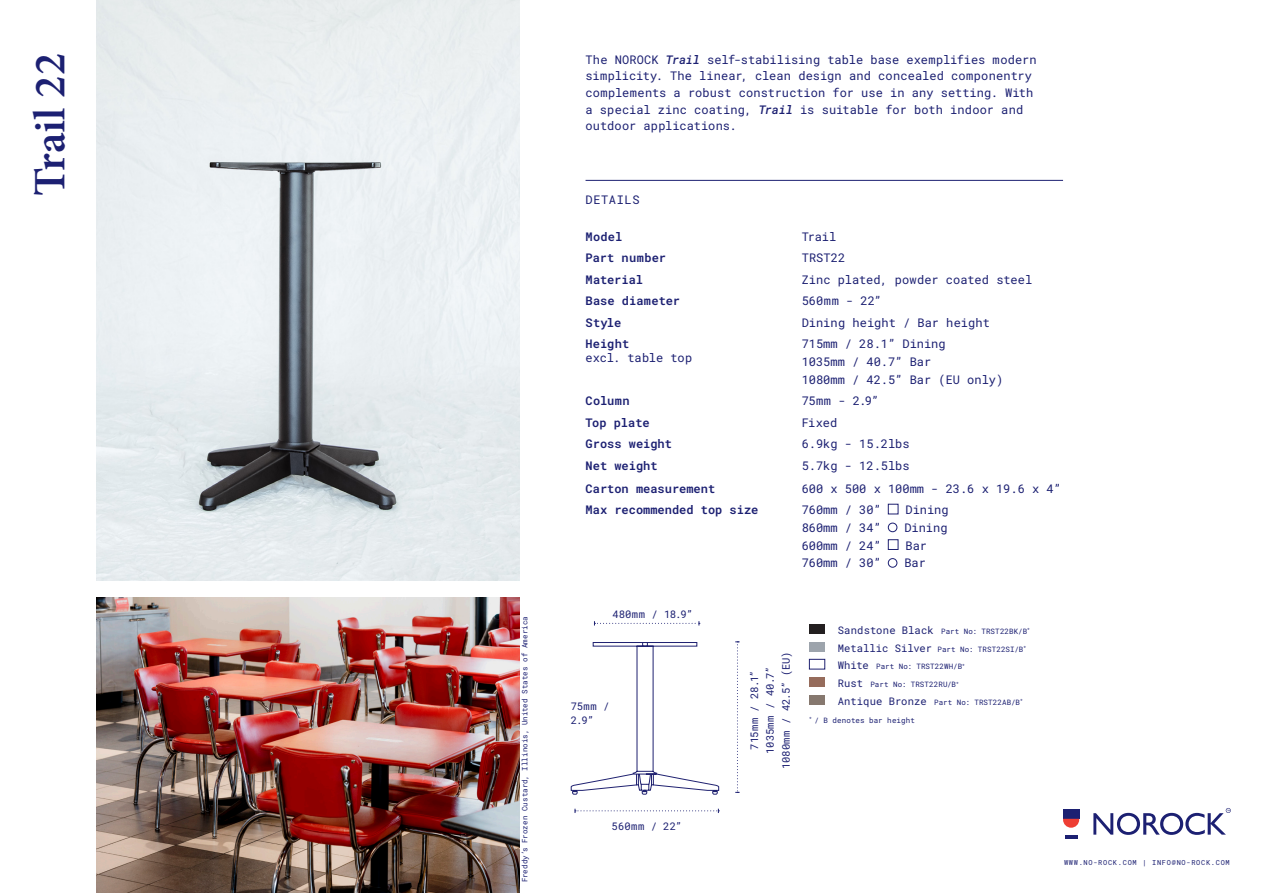
<style>
.page{position:relative;width:1263px;height:893px;background:#fff}
.page>*{position:absolute;margin:0;border:0;box-sizing:border-box;transform-origin:0 0}
.t1{font:600 45px "Minion Pro";color:#1c2072}
.Main_Paragraph_Style{font:12px/16.5px "Roboto Mono";color:#1c2072}
.t2{font:600 12px "Roboto Mono";color:#1c2072}
.Main_Paragraph_Style-2{font:12px "Roboto Mono";letter-spacing:.05em;color:#1c2072}
.t3{font:10.5px "Roboto Mono";letter-spacing:.01em;color:#1c2072}
.t4{font:7.5px "Roboto Mono";letter-spacing:.015em;color:#1c2072}
.t5{font:7.05px "Roboto Mono";letter-spacing:.1em;color:#1c2072}
.s1{font-weight:500;font-style:italic}
.s2{font-weight:600}
.s3{font-size:10.5px}
</style>
<div class="page">
<svg style="left:1065px;top:835px;width:12px;height:3px"></svg>
<div style="left:1063px;top:809px;width:16px;height:10px;background:#1c2072"></div>
<svg style="left:1063px;top:819px;width:16px;height:9px"></svg>
<svg style="left:1093px;top:808px;width:138px;height:27px"></svg>
<img style="left:96px;top:0;width:424px;height:580px">
<div style="left:888px;top:504px;width:10px;height:10px;background:#fff;border:1px solid #1f2170"></div>
<div style="left:888px;top:523px;width:9px;height:9px;border:1px solid #1c2072;border-radius:50%"></div>
<div style="left:888px;top:539px;width:10px;height:11px;background:#fff;border:1px solid #1f2170"></div>
<div style="left:888px;top:558px;width:9px;height:9px;border:1px solid #1c2072;border-radius:50%"></div>
<div style="left:809px;top:624px;width:15px;height:10px;background:#231f20"></div>
<div style="left:809px;top:642px;width:15px;height:9px;background:#9da4ac"></div>
<div style="left:809px;top:659px;width:16px;height:10px;background:#fff;border:1px solid #1f2170"></div>
<div style="left:809px;top:677px;width:15px;height:10px;background:#966c5c"></div>
<div style="left:809px;top:695px;width:15px;height:10px;background:#86786f"></div>
<hr style="left:585px;top:180px;width:478px;height:1px;background:#1c2072">
<svg style="left:574px;top:809px;width:145px;height:4px"></svg>
<svg style="left:735px;top:641px;width:5px;height:152px"></svg>
<svg style="left:594px;top:621px;width:106px;height:4px"></svg>
<svg style="left:570px;top:642px;width:150px;height:153px"></svg>
<img style="left:97px;top:597px;width:423px;height:296px">
<p class="t1" style="left:19px;top:196px;width:144px;rotate:-90deg">Trail 22</p>
<p class="t4" style="left:520px;top:882px;width:268px;rotate:-90deg">Freddy’s Frozen Custard, Illinois, United States of America</p>
<p class="Main_Paragraph_Style" style="left:585px;top:51px;width:452px">The NOROCK <span class="s1">Trail</span> self-stabilising table base exemplifies modern simplicity. The linear, clean design and concealed componentry complements a robust construction for use in any setting. With a special zinc coating, <span class="s1">Trail</span> is suitable for both indoor and outdoor applications.</p>
<p class="Main_Paragraph_Style-2" style="left:585px;top:191px;width:55px">DETAILS</p>
<p class="t2" style="left:586px;top:228px;width:38px">Model</p>
<p class="Main_Paragraph_Style" style="left:802px;top:228px;width:36px">Trail</p>
<p class="t2" style="left:586px;top:249px;width:82px">Part number</p>
<p class="Main_Paragraph_Style" style="left:802px;top:249px;width:45px">TRST22</p>
<p class="t2" style="left:586px;top:271px;width:59px">Material</p>
<p class="Main_Paragraph_Style" style="left:802px;top:271px;width:232px">Zinc plated, powder coated steel</p>
<p class="t2" style="left:586px;top:292px;width:96px">Base diameter</p>
<p class="Main_Paragraph_Style" style="left:802px;top:292px;width:81px">560mm - 22”</p>
<p class="t2" style="left:586px;top:314px;width:37px">Style</p>
<p class="Main_Paragraph_Style" style="left:802px;top:314px;width:190px">Dining height / Bar height</p>
<p class="Main_Paragraph_Style" style="left:586px;top:337px;width:108px;line-height:13.5px"><span class="s2">Height<br></span>excl. table top</p>
<p class="Main_Paragraph_Style" style="left:802px;top:335px;width:145px">715mm / 28.1” Dining</p>
<p class="Main_Paragraph_Style" style="left:802px;top:353px;width:131px">1035mm / 40.7” Bar</p>
<p class="Main_Paragraph_Style" style="left:802px;top:371px;width:203px">1080mm / 42.5” Bar (EU only)</p>
<p class="t2" style="left:586px;top:392px;width:46px">Column</p>
<p class="Main_Paragraph_Style" style="left:802px;top:392px;width:79px">75mm - 2.9”</p>
<p class="t2" style="left:586px;top:414px;width:66px">Top plate</p>
<p class="Main_Paragraph_Style" style="left:802px;top:414px;width:37px">Fixed</p>
<p class="t2" style="left:586px;top:435px;width:88px">Gross weight</p>
<p class="Main_Paragraph_Style" style="left:802px;top:435px;width:109px">6.9kg - 15.2lbs</p>
<p class="t2" style="left:586px;top:457px;width:73px">Net weight</p>
<p class="Main_Paragraph_Style" style="left:802px;top:457px;width:109px">5.7kg - 12.5lbs</p>
<p class="t2" style="left:586px;top:480px;width:131px">Carton measurement</p>
<p class="Main_Paragraph_Style" style="left:802px;top:480px;width:261px">600 x 500 x 100mm - 23.6 x 19.6 x 4”</p>
<p class="t2" style="left:586px;top:502px;width:174px">Max recommended top size</p>
<p class="Main_Paragraph_Style" style="left:802px;top:501px;width:81px">760mm / 30”</p>
<p class="Main_Paragraph_Style" style="left:905px;top:501px;width:45px">Dining</p>
<p class="Main_Paragraph_Style" style="left:802px;top:519px;width:81px">860mm / 34”</p>
<p class="Main_Paragraph_Style" style="left:904px;top:519px;width:45px">Dining</p>
<p class="Main_Paragraph_Style" style="left:802px;top:537px;width:81px">600mm / 24”</p>
<p class="Main_Paragraph_Style" style="left:905px;top:537px;width:23px">Bar</p>
<p class="Main_Paragraph_Style" style="left:802px;top:554px;width:81px">760mm / 30”</p>
<p class="Main_Paragraph_Style" style="left:904px;top:554px;width:23px">Bar</p>
<p class="t3" style="left:612px;top:607px;width:82px">480mm / 18.9”</p>
<p class="t3" style="left:571px;top:699px;width:40px">75mm /</p>
<p class="t3" style="left:571px;top:713px;width:24px">2.9”</p>
<p class="t3" style="left:612px;top:819px;width:72px">560mm / 22”</p>
<p class="t3" style="left:779px;top:769px;width:119px;rotate:-90deg">1080mm / 42.5” (EU)</p>
<p class="t3" style="left:747px;top:750px;width:80px;rotate:-90deg">715mm / 28.1”</p>
<p class="t3" style="left:763px;top:753px;width:88px;rotate:-90deg">1035mm / 40.7”</p>
<p class="t4" style="left:838px;top:626px;width:194px"><span class="s3">Sandstone Black</span> Part No: TRST22BK/B<sup>*</sup></p>
<p class="t4" style="left:838px;top:644px;width:190px"><span class="s3">Metallic Silver</span> Part No: TRST22SI/B<sup>*</sup></p>
<p class="t4" style="left:838px;top:661px;width:129px"><span class="s3">White</span> Part No: TRST22WH/B<sup>*</sup></p>
<p class="t4" style="left:838px;top:679px;width:123px"><span class="s3">Rust</span> Part No: TRST22RU/B<sup>*</sup></p>
<p class="t4" style="left:838px;top:697px;width:187px"><span class="s3">Antique Bronze</span> Part No: TRST22AB/B<sup>*</sup></p>
<p class="t4" style="left:809px;top:715px;width:107px"><sup>*</sup> / B denotes bar height</p>
<p class="t5" style="left:1064px;top:857px;width:167px">WWW.NO-ROCK.COM | INFO@NO-ROCK.COM</p>
</div>
